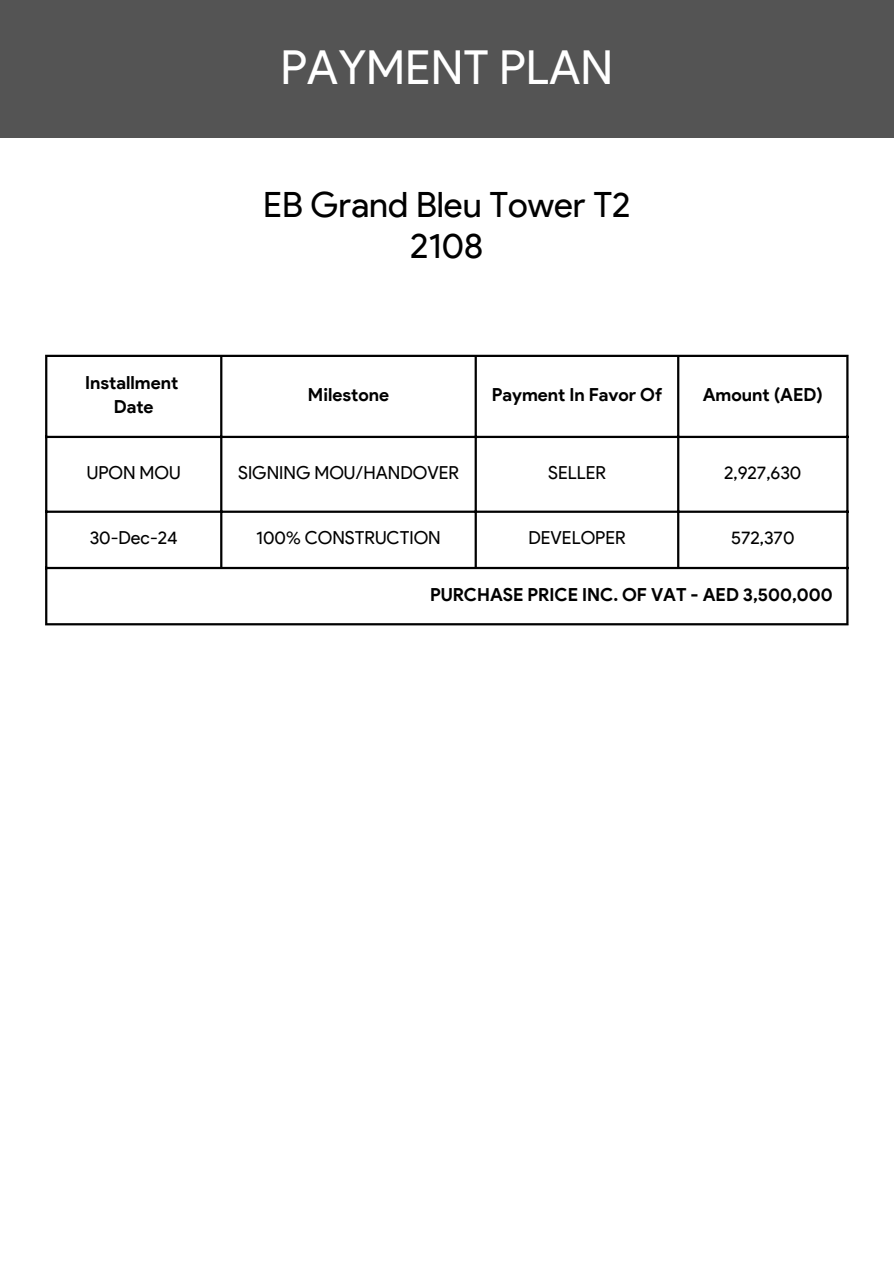
<style>
.page{position:relative;width:894px;height:1264px;background:#fff}
.page>*{position:absolute;margin:0;border:0;box-sizing:border-box;transform-origin:0 0}
.t1{font:46.95px "Product Sans";color:#fff}
.t2{font:34.95px "Product Sans";color:#000}
.t3{font:700 18px "Product Sans";color:#000}
.t4{font:18px "Product Sans";color:#000}
</style>
<div class="page">
<div style="left:0;top:0;width:893px;height:138px;background:#545454"></div>
<hr style="left:45px;top:357px;width:2px;height:266px;background:#000">
<hr style="left:220px;top:357px;width:2px;height:210px;background:#000">
<hr style="left:474px;top:357px;width:2px;height:210px;background:#000">
<hr style="left:677px;top:357px;width:2px;height:210px;background:#000">
<hr style="left:846px;top:357px;width:2px;height:266px;background:#000">
<hr style="left:45px;top:355px;width:803px;height:2px;background:#000">
<hr style="left:45px;top:436px;width:803px;height:2px;background:#000">
<hr style="left:45px;top:510px;width:803px;height:3px;background:#000">
<hr style="left:45px;top:567px;width:803px;height:2px;background:#000">
<hr style="left:45px;top:623px;width:803px;height:2px;background:#000">
<p class="t1" style="left:280px;top:39px;width:334px">PAYMENT PLAN</p>
<h1 class="t3" style="left:85px;top:371px;width:95px">Installment</h1>
<p class="t3" style="left:114px;top:396px;width:41px">Date</p>
<p class="t2" style="left:263px;top:183px;width:369px">EB Grand Bleu Tower T2</p>
<p class="t2" style="left:410px;top:224px;width:74px">2108</p>
<p class="t3" style="left:308px;top:383px;width:83px">Milestone</p>
<p class="t3" style="left:491px;top:383px;width:172px">Payment In Favor Of</p>
<p class="t3" style="left:702px;top:383px;width:122px">Amount (AED)</p>
<p class="t4" style="left:87px;top:461px;width:95px">UPON MOU</p>
<p class="t4" style="left:238px;top:461px;width:222px">SIGNING MOU/HANDOVER</p>
<p class="t4" style="left:548px;top:461px;width:59px">SELLER</p>
<p class="t4" style="left:724px;top:461px;width:79px">2,927,630</p>
<p class="t4" style="left:90px;top:527px;width:90px">30-Dec-24</p>
<p class="t4" style="left:256px;top:527px;width:186px">100% CONSTRUCTION</p>
<p class="t4" style="left:528px;top:527px;width:99px">DEVELOPER</p>
<p class="t4" style="left:730px;top:527px;width:65px">572,370</p>
<p class="t3" style="left:430px;top:583px;width:404px">PURCHASE PRICE INC. OF VAT - AED 3,500,000</p>
</div>
